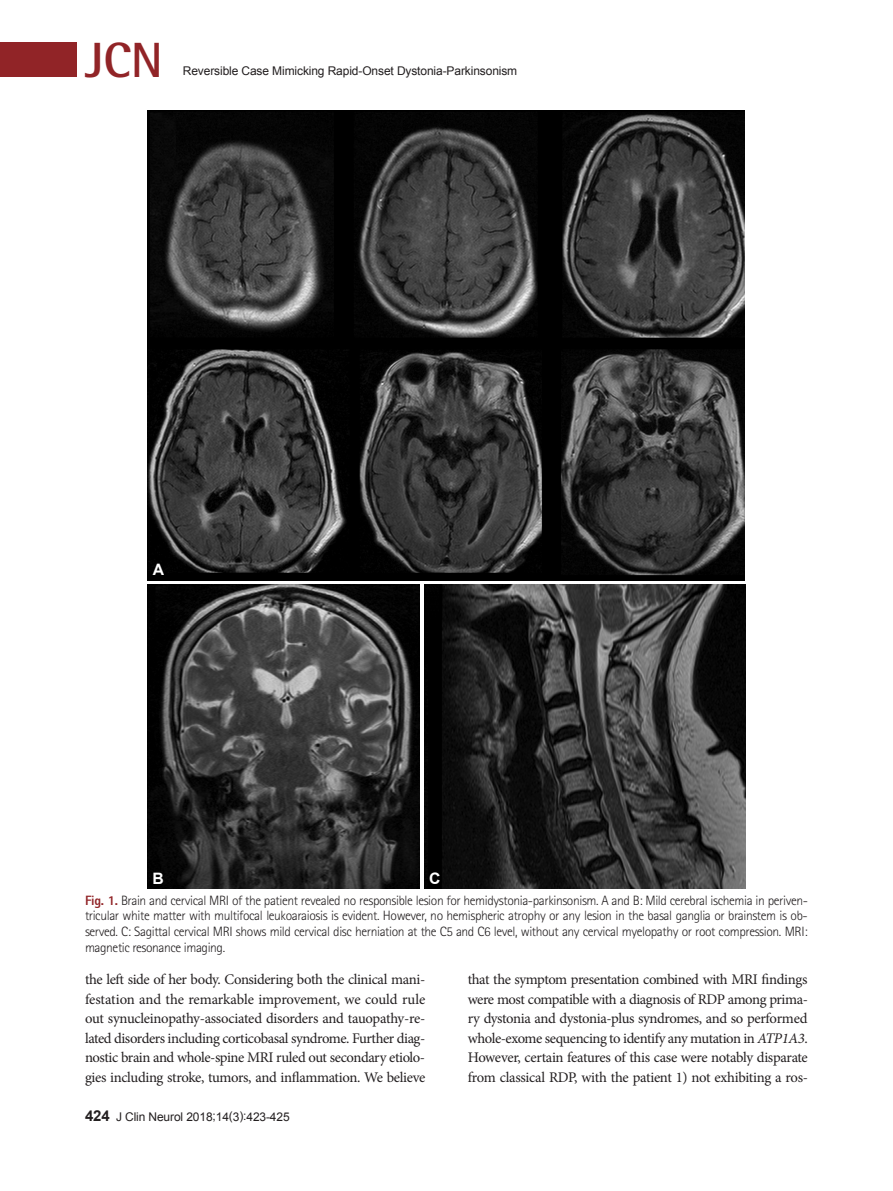
<style>
.page{position:relative;width:893px;height:1191px;background:#fff}
.page>*{position:absolute;margin:0;border:0;box-sizing:border-box;transform-origin:0 0}
.t1{font:700 49.5px "Rotis Semi Sans Std";color:#912427}
.t2{font:700 15.75px "Arial";color:#fff}
.t3{font:14.7px/19.5px "Minion Pro";letter-spacing:-.025em;color:#231f20;text-align:justify}
.t4{font:300 13.5px/15.8px "Rotis Sans Serif Std";letter-spacing:-.03em;color:#231f20;text-align:justify}
.t5{font:12px "Arial";letter-spacing:-.01em;color:#231f20}
.s1{font-weight:800;color:#912427}
.s2{font-style:italic}
.s3{font-weight:700;font-size:15px}
</style>
<div class="page">
<div style="left:0;top:43px;width:77px;height:34px;background:#912427"></div>
<img style="left:148px;top:111px;width:597px;height:469px">
<img style="left:148px;top:584px;width:272px;height:305px">
<img style="left:424px;top:584px;width:321px;height:305px">
<h1 class="t1" style="left:85px;top:30px;width:80px">JCN</h1>
<p class="t5" style="left:183px;top:63px;width:336px">Reversible Case Mimicking Rapid-Onset Dystonia-Parkinsonism</p>
<p class="t2" style="left:153px;top:559px;width:13px">A</p>
<p class="t2" style="left:153px;top:867px;width:13px">B</p>
<p class="t2" style="left:429px;top:867px;width:13px">C</p>
<p class="t4" style="left:85px;top:892px;width:724px"><span class="s1">Fig. 1.</span> Brain and cervical MRI of the patient revealed no responsible lesion for hemidystonia-parkinsonism. A and B: Mild cerebral ischemia in periven&shy;tricular white matter with multifocal leukoaraiosis is evident. However, no hemispheric atrophy or any lesion in the basal ganglia or brainstem is ob&shy;served. C: Sagittal cervical MRI shows mild cervical disc herniation at the C5 and C6 level, without any cervical myelopathy or root compression. MRI: magnetic resonance imaging.</p>
<p class="t3" style="left:85px;top:969px;width:342px">the left side of her body. Considering both the clinical mani&shy;festation and the remarkable improvement, we could rule out synucleinopathy-associated disorders and tauopathy-re&shy;lated disorders including corticobasal syndrome. Further diag&shy;nostic brain and whole-spine MRI ruled out secondary etiolo&shy;gies including stroke, tumors, and inflammation. We believe</p>
<p class="t3" style="left:468px;top:969px;width:342px">that the symptom presentation combined with MRI findings were most compatible with a diagnosis of RDP among prima&shy;ry dystonia and dystonia-plus syndromes, and so performed whole-exome sequencing to identify any mutation in <span class="s2">ATP1A3</span>.<br>However, certain features of this case were notably disparate from classical RDP, with the patient 1) not exhibiting a ros-</p>
<p class="t5" style="left:85px;top:1108px;width:206px"><span class="s3">424</span> J Clin Neurol 2018;14(3):423-425</p>
</div>
